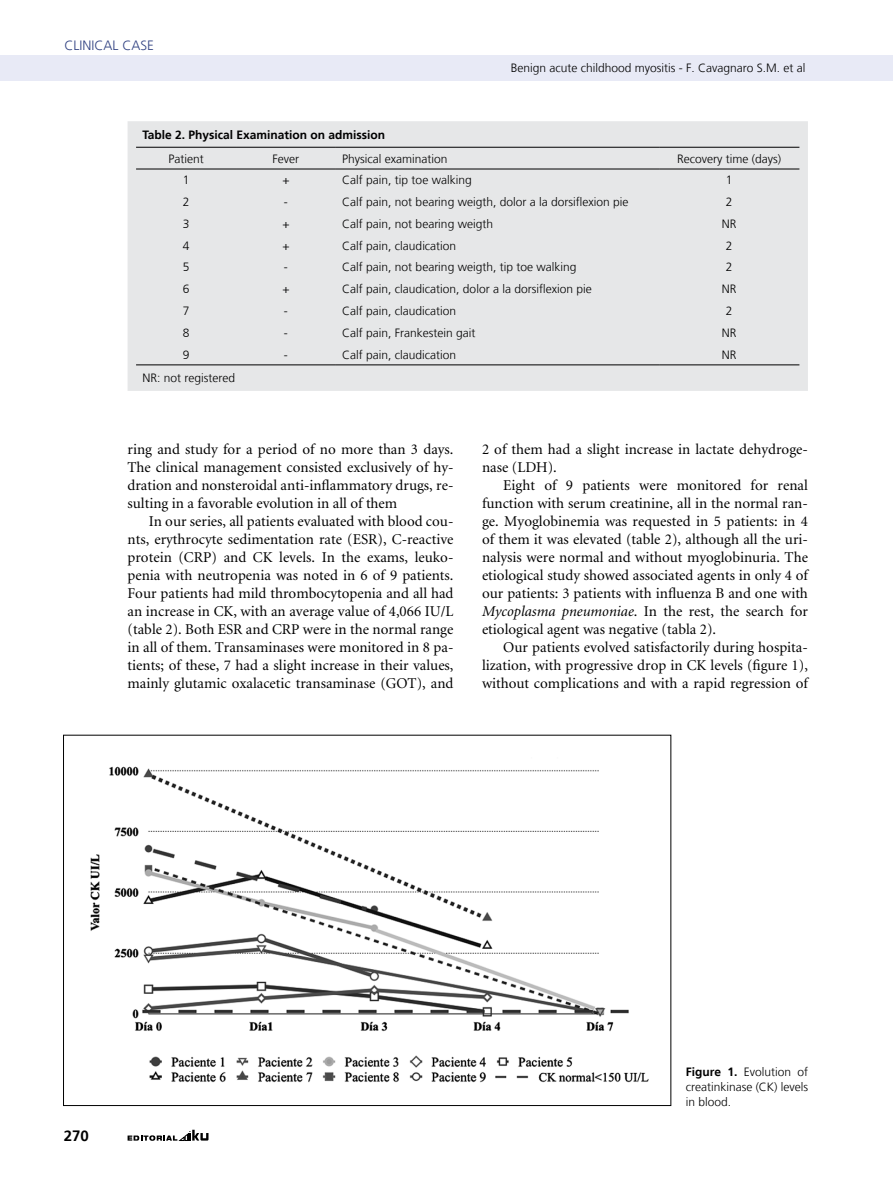
<style>
.page{position:relative;width:893px;height:1191px;background:#fff}
.page>*{position:absolute;margin:0;border:0;box-sizing:border-box;transform-origin:0 0}
.t1{font:15px/18px "Minion";color:#000;text-align:justify}
.t2{font:700 15px "Frutiger LT";color:#000}
.t3{font:300 13.5px "Frutiger LT";color:#314282}
.t4{font:300 12px/15px "Frutiger LT";color:#000;text-align:justify}
.t5{font:700 12px "Frutiger LT";color:#000}
.s1{font-style:italic}
.s2{font-weight:700}
</style>
<div class="page">
<div style="left:0;top:55px;width:893px;height:26px;background:#e8eaf6"></div>
<svg style="left:128px;top:1129px;width:81px;height:11px"></svg>
<div style="left:128px;top:121px;width:680px;height:270px;background:#e6e7e8"></div>
<hr style="left:136px;top:147px;width:100px;height:1px;background:#000">
<hr style="left:236px;top:147px;width:100px;height:1px;background:#000">
<hr style="left:336px;top:147px;width:323px;height:1px;background:#000">
<hr style="left:659px;top:147px;width:140px;height:1px;background:#000">
<hr style="left:136px;top:169px;width:100px;height:1px;background:#000">
<hr style="left:236px;top:169px;width:100px;height:1px;background:#000">
<hr style="left:336px;top:169px;width:323px;height:1px;background:#000">
<hr style="left:659px;top:169px;width:140px;height:1px;background:#000">
<hr style="left:136px;top:364px;width:100px;height:1px;background:#000">
<hr style="left:236px;top:364px;width:100px;height:1px;background:#000">
<hr style="left:336px;top:364px;width:323px;height:1px;background:#000">
<hr style="left:659px;top:364px;width:140px;height:1px;background:#000">
<img style="left:90px;top:766px;width:559px;height:317px">
<p class="t3" style="left:65px;top:38px;width:91px">Clinical Case</p>
<p class="t4" style="left:511px;top:61px;width:296px">Benign acute childhood myositis - F. Cavagnaro S.M. et al</p>
<p class="t5" style="left:142px;top:127px;width:244px">Table 2. Physical Examination on admission</p>
<p class="t4" style="left:168px;top:151px;width:37px">Patient</p>
<p class="t4" style="left:273px;top:151px;width:28px">Fever</p>
<p class="t4" style="left:342px;top:151px;width:107px">Physical examination</p>
<p class="t4" style="left:677px;top:151px;width:105px">Recovery time (days)</p>
<p class="t4" style="left:183px;top:173px;width:8px">1</p>
<p class="t4" style="left:282px;top:173px;width:9px">+</p>
<p class="t4" style="left:342px;top:173px;width:131px">Calf pain, tip toe walking</p>
<p class="t4" style="left:726px;top:173px;width:8px">1</p>
<p class="t4" style="left:183px;top:195px;width:8px">2</p>
<p class="t4" style="left:284px;top:195px;width:5px">-</p>
<p class="t4" style="left:342px;top:195px;width:288px">Calf pain, not bearing weigth, dolor a la dorsiflexion pie</p>
<p class="t4" style="left:726px;top:195px;width:8px">2</p>
<p class="t4" style="left:183px;top:216px;width:8px">3</p>
<p class="t4" style="left:282px;top:216px;width:9px">+</p>
<p class="t4" style="left:342px;top:216px;width:152px">Calf pain, not bearing weigth</p>
<p class="t4" style="left:722px;top:216px;width:8px">NR</p>
<p class="t4" style="left:183px;top:238px;width:8px">4</p>
<p class="t4" style="left:282px;top:238px;width:9px">+</p>
<p class="t4" style="left:342px;top:238px;width:116px">Calf pain, claudication</p>
<p class="t4" style="left:726px;top:238px;width:8px">2</p>
<p class="t4" style="left:183px;top:260px;width:8px">5</p>
<p class="t4" style="left:284px;top:260px;width:5px">-</p>
<p class="t4" style="left:342px;top:260px;width:236px">Calf pain, not bearing weigth, tip toe walking</p>
<p class="t4" style="left:726px;top:260px;width:8px">2</p>
<p class="t4" style="left:183px;top:282px;width:8px">6</p>
<p class="t4" style="left:282px;top:282px;width:9px">+</p>
<p class="t4" style="left:342px;top:282px;width:251px">Calf pain, claudication, dolor a la dorsiflexion pie</p>
<p class="t4" style="left:722px;top:282px;width:8px">NR</p>
<p class="t4" style="left:183px;top:303px;width:8px">7</p>
<p class="t4" style="left:284px;top:303px;width:5px">-</p>
<p class="t4" style="left:342px;top:303px;width:116px">Calf pain, claudication</p>
<p class="t4" style="left:726px;top:303px;width:8px">2</p>
<p class="t4" style="left:183px;top:325px;width:8px">8</p>
<p class="t4" style="left:284px;top:325px;width:5px">-</p>
<p class="t4" style="left:342px;top:325px;width:135px">Calf pain, Frankestein gait</p>
<p class="t4" style="left:722px;top:325px;width:8px">NR</p>
<p class="t4" style="left:183px;top:347px;width:8px">9</p>
<p class="t4" style="left:284px;top:347px;width:5px">-</p>
<p class="t4" style="left:342px;top:347px;width:116px">Calf pain, claudication</p>
<p class="t4" style="left:722px;top:347px;width:8px">NR</p>
<p class="t4" style="left:142px;top:371px;width:94px">NR : not registered</p>
<p class="t1" style="left:128px;top:441px;width:327px">ring and study for a period of no more than 3 days.<br>The clinical management consisted exclusively of hy&shy;dration and nonsteroidal anti-inflammatory drugs, re&shy;sulting in a favorable evolution in all of them</p>
<p class="t1" style="left:128px;top:513px;width:327px;text-indent:21px">In our series, all patients evaluated with blood cou&shy;nts, erythrocyte sedimentation rate (ESR), C-reactive protein (CRP) and CK levels. In the exams, leuko&shy;penia with neutropenia was noted in 6 of 9 patients.<br>Four patients had mild thrombocytopenia and all had an increase in CK, with an average value of 4,066 IU/L (table 2). Both ESR and CRP were in the normal range in all of them. Transaminases were monitored in 8 pa&shy;tients; of these, 7 had a slight increase in their values, mainly glutamic oxalacetic transaminase (GOT), and</p>
<p class="t1" style="left:482px;top:441px;width:327px">2 of them had a slight increase in lactate dehydroge&shy;nase (LDH).</p>
<p class="t1" style="left:482px;top:477px;width:327px;text-indent:21px">Eight of 9 patients were monitored for renal function with serum creatinine, all in the normal ran&shy;ge. Myoglobinemia was requested in 5 patients: in 4 of them it was elevated (table 2), although all the uri&shy;nalysis were normal and without myoglobinuria. The etiological study showed associated agents in only 4 of our patients: 3 patients with influenza B and one with <span class="s1">Mycoplasma pneumoniae</span>. In the rest, the search for etiological agent was negative (tabla 2).</p>
<p class="t1" style="left:482px;top:639px;width:327px;text-indent:21px">Our patients evolved satisfactorily during hospita&shy;lization, with progressive drop in CK levels (figure 1), without complications and with a rapid regression of</p>
<p class="t2" style="left:64px;top:1126px;width:27px">270</p>
<p class="t4" style="left:686px;top:1064px;width:124px"><span class="s2">Figure 1.</span> Evolution of creatinkinase (CK) levels in blood.</p>
</div>
